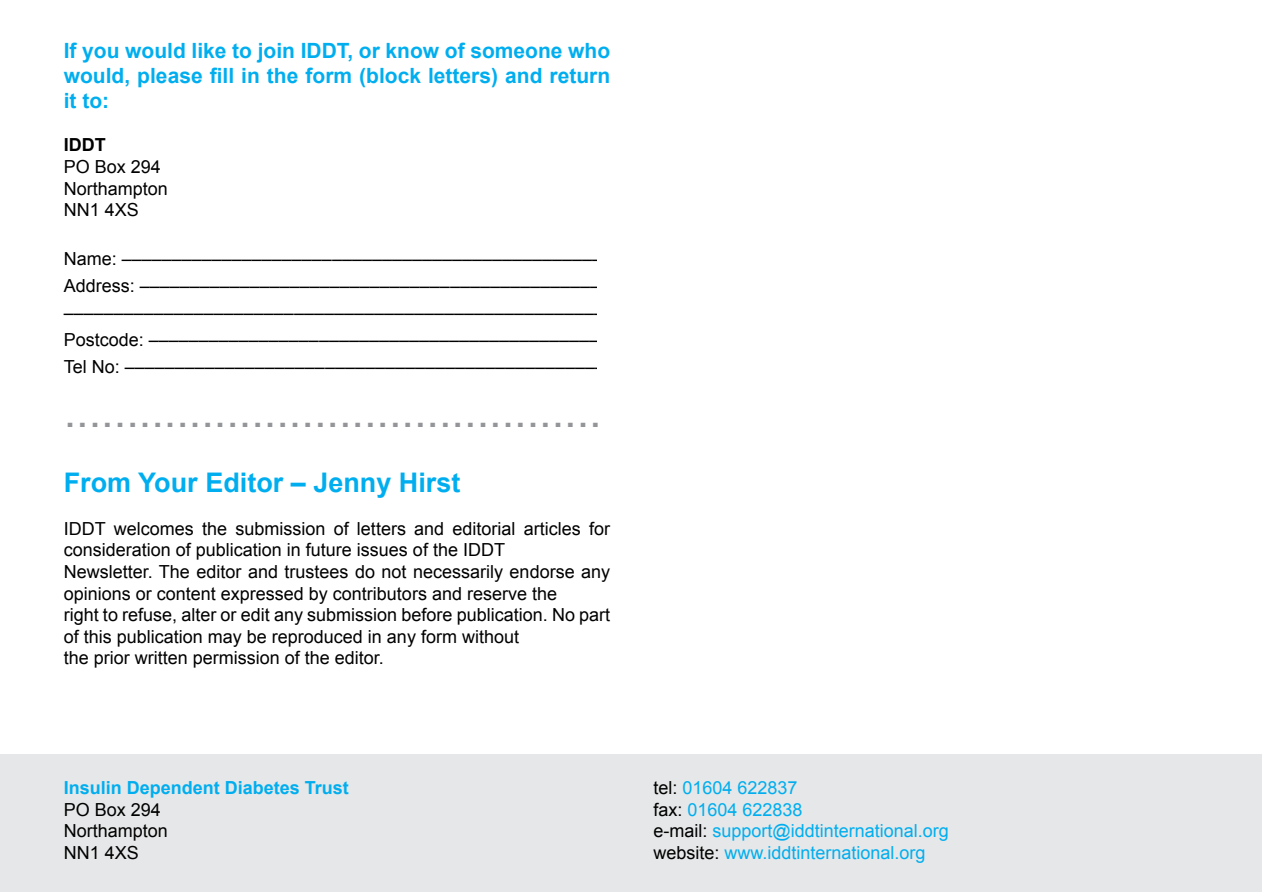
<style>
.page{position:relative;width:1263px;height:893px;background:#fff}
.page>*{position:absolute;margin:0;border:0;box-sizing:border-box;transform-origin:0 0}
.t1{font:45px "Arial";color:#939598}
.t2{font:700 27px "Arial";color:#00aeef}
.t3{font:700 21px/25.2px "Arial";color:#00aeef;text-align:justify}
.t4{font:18px/21.6px "Arial";color:#000}
.t5{font:18px/21.6px "Arial";color:#00aeef}
.t6{font:700 18px "Arial";color:#00aeef}
.t7{font:700 18px "Arial";color:#000}
.s1{color:#000}
</style>
<div class="page">
<div style="left:1px;top:755px;width:1261px;height:137px;background:#e6e7e8"></div>
<p class="t3" style="left:64px;top:39px;width:548px">If you would like to join IDDT, or know of someone who would, please fill in the form (block letters) and return it to:</p>
<p class="t7" style="left:64px;top:133px;width:43px">IDDT</p>
<p class="t4" style="left:64px;top:156px;width:106px">PO Box 294<br>Northampton<br>NN1 4XS</p>
<p class="t4" style="left:64px;top:245px;width:548px;line-height:27px">Name: –––––––––––––––––––––––––––––––––––––––––––––––– Address: ––––––––––––––––––––––––––––––––––––––––––––––– –––––––––––––––––––––––––––––––––––––––––––––––––––––– Postcode: –––––––––––––––––––––––––––––––––––––––––––––– Tel No: ––––––––––––––––––––––––––––––––––––––––––––––––</p>
<h1 class="t1" style="left:64px;top:382px;width:539px">...........................................</h1>
<h2 class="t2" style="left:64px;top:464px;width:398px">From Your Editor – Jenny Hirst</h2>
<p class="t4" style="left:64px;top:518px;width:548px">IDDT welcomes the submission of letters and editorial articles for consideration of publication in future issues of the IDDT<br>Newsletter. The editor and trustees do not necessarily endorse any opinions or content expressed by contributors and reserve the<br>right to refuse, alter or edit any submission before publication. No part of this publication may be reproduced in any form without<br>the prior written permission of the editor.</p>
<p class="t6" style="left:64px;top:776px;width:287px">Insulin Dependent Diabetes Trust</p>
<p class="t4" style="left:64px;top:799px;width:106px">PO Box 294<br>Northampton<br>NN1 4XS</p>
<p class="t5" style="left:653px;top:777px;width:297px"><span class="s1">tel:</span> 01604 622837<br><span class="s1">fax:</span> 01604 622838<br><span class="s1">e-mail:</span> support@iddtinternational.org <span class="s1">website:</span> www.iddtinternational.org</p>
</div>
